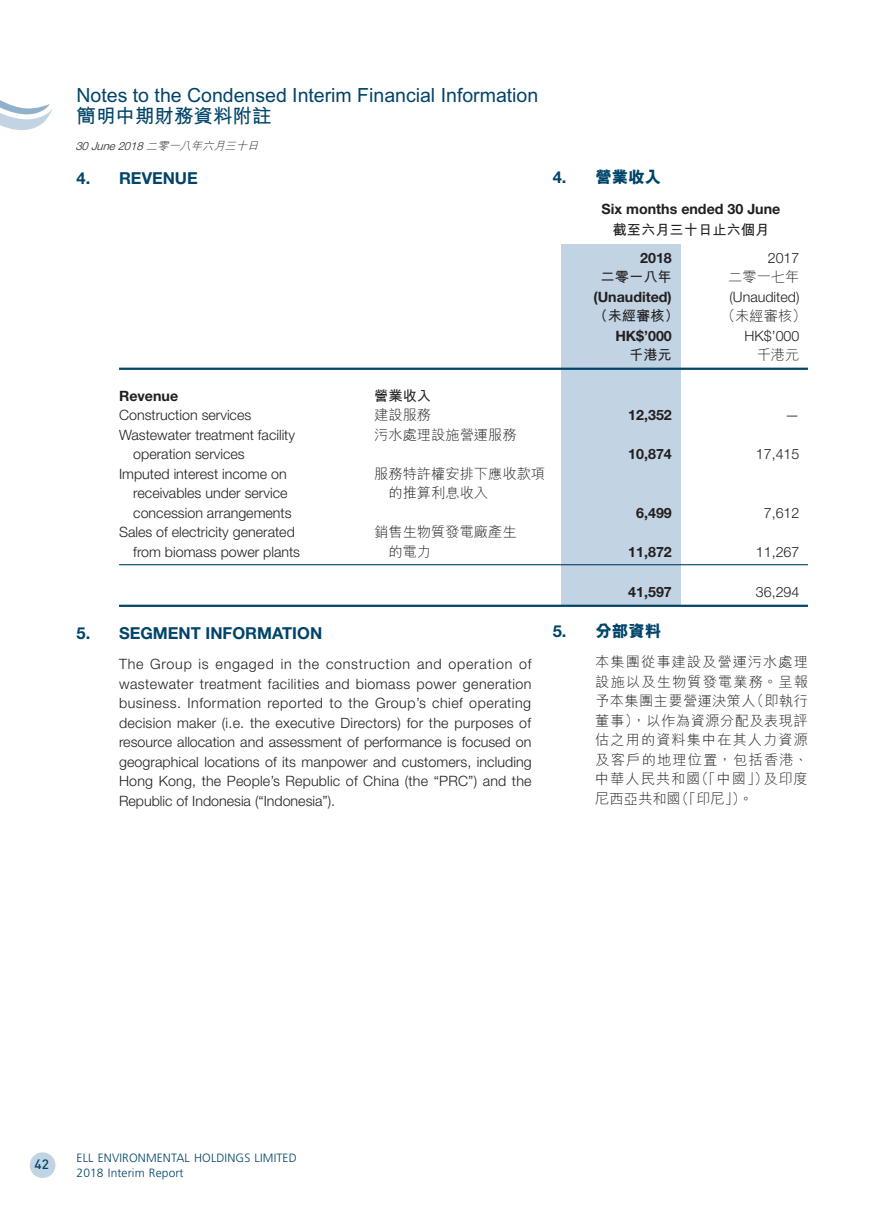
<style>
.page{position:relative;width:893px;height:1212px;background:#fff}
.page>*{position:absolute;margin:0;border:0;box-sizing:border-box;transform-origin:0 0}
.t1{font:700 19.5px/20.2px "M Hei HK";color:#00446a}
.Subhead_1{font:700 16.5px "Helvetica Neue LT Std";color:#00446a}
.副標題1{font:800 16.5px "M Hei HK";color:#00446a}
.Body_Text{font:300 14.25px/19.5px "Helvetica Neue LT Std";color:#231f20;text-align:justify}
.Table_2_Colume{font:300 14.25px "Helvetica Neue LT Std";color:#231f20}
.內文{font:300 14.25px/19.5px "M Hei HK";letter-spacing:.07em;color:#231f20;text-align:justify}
.Table_2_Colume-2{font:700 14.25px "Helvetica Neue LT Std";color:#231f20}
.Table_2_Colume-3{font:300 14.25px "M Hei HK";color:#231f20}
.Table_2_Colume-4{font:700 14.25px "M Hei HK";color:#231f20}
.t2{font:500 13.5px "DIN";color:#00446a}
.t3{font:300 12px/15px "Frutiger LT Std";letter-spacing:.01em;color:#00446a}
.t4{font:italic 300 11.25px "Helvetica Neue LT Std";color:#231f20}
.s1{font-family:"M Hei HK"}
.s2{font-family:"Helvetica Neue LT Std";font-weight:700}
</style>
<div class="page">
<svg style="left:0;top:100px;width:53px;height:30px"></svg>
<div style="left:30px;top:1152px;width:25px;height:26px;background:#c2d4e3;border-radius:50%"></div>
<div style="left:561px;top:244px;width:119px;height:361px;background:#c2d4e3"></div>
<hr style="left:119px;top:368px;width:689px;height:2px;background:#00446a">
<hr style="left:119px;top:564px;width:689px;height:1px;background:#00446a">
<hr style="left:119px;top:605px;width:689px;height:2px;background:#00446a">
<h1 class="t1" style="left:77px;top:83px;width:463px">Notes to the Condensed Interim Financial Information簡明中期財務資料附註</h1>
<p class="t4" style="left:75px;top:139px;width:187px">30 June 2018 <span class="s1">二零一八年六月三十日</span></p>
<p class="Subhead_1" style="left:77px;top:168px;width:123px">4. REVENUE</p>
<p class="副標題1" style="left:553px;top:169px;width:110px"><span class="s2">4.</span> 營業收入</p>
<p class="Table_2_Colume-2" style="left:602px;top:200px;width:180px">Six months ended 30 June</p>
<p class="Table_2_Colume-4" style="left:613px;top:219px;width:158px">截至六月三十日止六個月</p>
<p class="Table_2_Colume-2" style="left:640px;top:249px;width:33px">2018</p>
<p class="Table_2_Colume" style="left:768px;top:249px;width:33px">2017</p>
<p class="Table_2_Colume-4" style="left:601px;top:266px;width:73px">二零一八年</p>
<p class="Table_2_Colume-3" style="left:728px;top:270px;width:73px">二零一七年</p>
<p class="Table_2_Colume-2" style="left:593px;top:288px;width:80px">(Unaudited)</p>
<p class="Table_2_Colume" style="left:729px;top:288px;width:71px">(Unaudited)</p>
<p class="Table_2_Colume-4" style="left:593px;top:305px;width:87px">（未經審核）</p>
<p class="Table_2_Colume-3" style="left:721px;top:309px;width:87px">（未經審核）</p>
<p class="Table_2_Colume-2" style="left:615px;top:327px;width:58px">HK$’000</p>
<p class="Table_2_Colume" style="left:744px;top:327px;width:56px">HK$’000</p>
<p class="Table_2_Colume-4" style="left:629px;top:344px;width:44px">千港元</p>
<p class="Table_2_Colume-3" style="left:757px;top:348px;width:44px">千港元</p>
<p class="Table_2_Colume-2" style="left:119px;top:387px;width:61px">Revenue</p>
<p class="Table_2_Colume-4" style="left:374px;top:385px;width:58px">營業收入</p>
<p class="Table_2_Colume" style="left:119px;top:406px;width:134px">Construction services</p>
<p class="Table_2_Colume-3" style="left:374px;top:408px;width:58px">建設服務</p>
<p class="Table_2_Colume-2" style="left:628px;top:406px;width:45px">12,352</p>
<p class="Table_2_Colume" style="left:785px;top:406px;width:16px">—</p>
<p class="Table_2_Colume" style="left:119px;top:426px;width:178px">Wastewater treatment facility</p>
<p class="Table_2_Colume-3" style="left:374px;top:427px;width:144px">污水處理設施營運服務</p>
<p class="Table_2_Colume" style="left:133px;top:445px;width:113px">operation services</p>
<p class="Table_2_Colume-2" style="left:628px;top:445px;width:45px">10,874</p>
<p class="Table_2_Colume" style="left:756px;top:445px;width:45px">17,415</p>
<p class="Table_2_Colume" style="left:119px;top:465px;width:169px">Imputed interest income on</p>
<p class="Table_2_Colume-3" style="left:374px;top:466px;width:172px">服務特許權安排下應收款項</p>
<p class="Table_2_Colume" style="left:133px;top:484px;width:156px">receivables under service</p>
<p class="Table_2_Colume-3" style="left:388px;top:486px;width:101px">的推算利息收入</p>
<p class="Table_2_Colume" style="left:133px;top:504px;width:160px">concession arrangements</p>
<p class="Table_2_Colume-2" style="left:636px;top:504px;width:37px">6,499</p>
<p class="Table_2_Colume" style="left:764px;top:504px;width:37px">7,612</p>
<p class="Table_2_Colume" style="left:119px;top:523px;width:177px">Sales of electricity generated</p>
<p class="Table_2_Colume-3" style="left:374px;top:525px;width:144px">銷售生物質發電廠產生</p>
<p class="Table_2_Colume" style="left:133px;top:543px;width:168px">from biomass power plants</p>
<p class="Table_2_Colume-3" style="left:388px;top:544px;width:44px">的電力</p>
<p class="Table_2_Colume-2" style="left:628px;top:543px;width:45px">11,872</p>
<p class="Table_2_Colume" style="left:756px;top:543px;width:45px">11,267</p>
<p class="Table_2_Colume-2" style="left:628px;top:583px;width:45px">41,597</p>
<p class="Table_2_Colume" style="left:756px;top:583px;width:45px">36,294</p>
<p class="Subhead_1" style="left:77px;top:622px;width:247px">5. SEGMENT INFORMATION</p>
<p class="Body_Text" style="left:119px;top:654px;width:414px">The Group is engaged in the construction and operation of wastewater treatment facilities and biomass power generation business. Information reported to the Group’s chief operating decision maker (i.e. the executive Directors) for the purposes of resource allocation and assessment of performance is focused on geographical locations of its manpower and customers, including Hong Kong, the People’s Republic of China (the “PRC”) and the Republic of Indonesia (“Indonesia”).</p>
<p class="副標題1" style="left:553px;top:622px;width:110px"><span class="s2">5.</span> 分部資料</p>
<p class="內文" style="left:595px;top:652px;width:214px">本集團從事建設及營運污水處理設施以及生物質發電業務。呈報予本集團主要營運決策人（即執行董事），以作為資源分配及表現評估之用的資料集中在其人力資源及客戶的地理位置，包括香港、中華人民共和國（「中國」）及印度尼西亞共和國（「印尼」）。</p>
<p class="t2" style="left:35px;top:1156px;width:16px">42</p>
<p class="t3" style="left:77px;top:1151px;width:222px">ELL ENVIRONMENTAL HOLDINGS LIMITED<br>2018 Interim Report</p>
</div>
